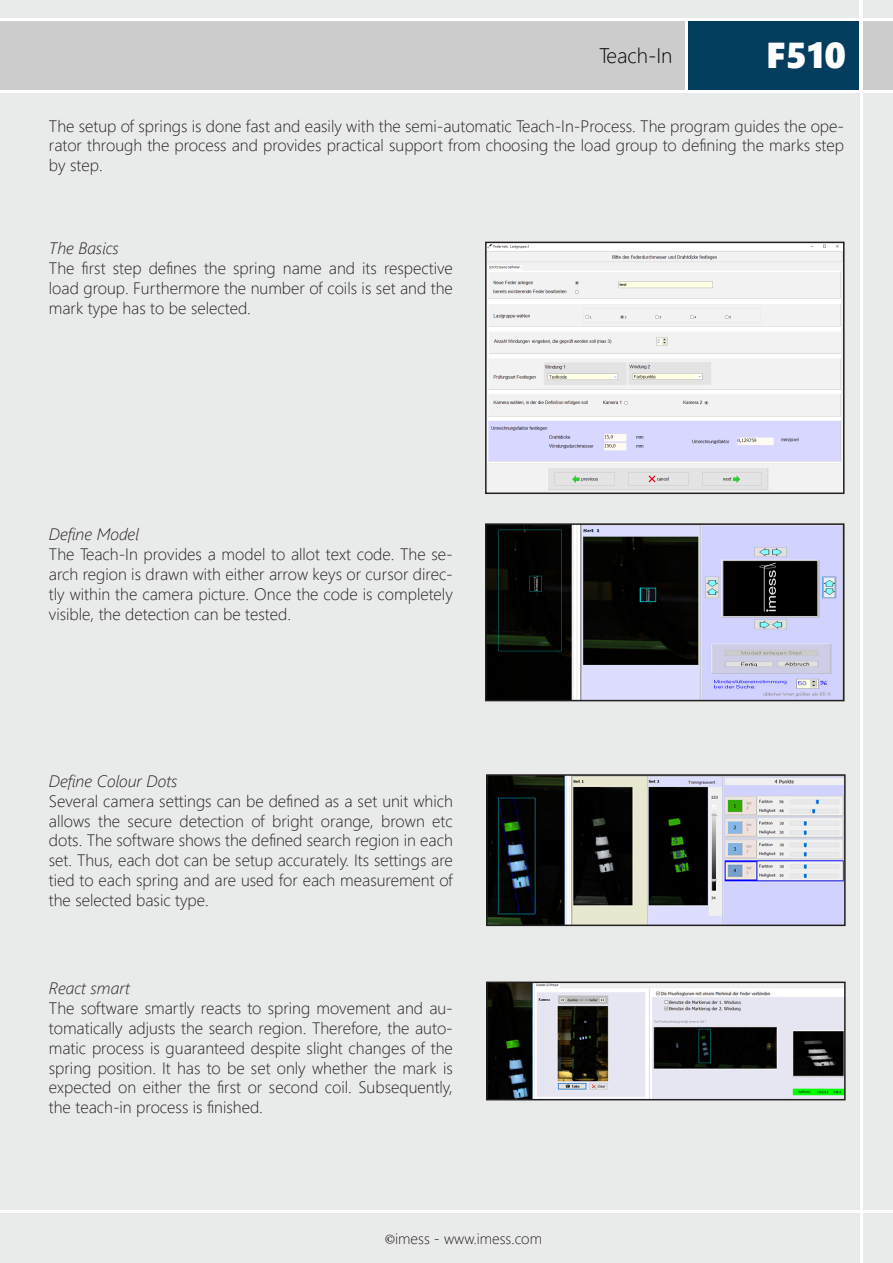
<style>
.page{position:relative;width:893px;height:1263px;background:#fff}
.page>*{position:absolute;margin:0;border:0;box-sizing:border-box;transform-origin:0 0}
.t1{font:36px "Segoe UI Black";color:#fff}
.t2{font:300 21px "Segoe UI";color:#000001}
.t3{font:300 16.5px/19.8px "Segoe UI";color:#231f20;text-align:justify}
.t4{font:italic 300 16.5px "Segoe UI";color:#231f20}
.t5{font:300 15px "Segoe UI";color:#231f20}
.s1{font-family:"Minion Pro";font-weight:400}
</style>
<div class="page">
<div style="left:0;top:94px;width:859px;height:1116px;background:#e9eaea"></div>
<div style="left:863px;top:94px;width:30px;height:1116px;background:#e9eaea"></div>
<div style="left:0;top:0;width:859px;height:17px;background:#e9eaea"></div>
<div style="left:0;top:1214px;width:859px;height:49px;background:#e9eaea"></div>
<div style="left:864px;top:1214px;width:29px;height:49px;background:#e9eaea"></div>
<div style="left:0;top:21px;width:685px;height:68px;background:#ccc"></div>
<div style="left:863px;top:21px;width:30px;height:68px;background:#ccc"></div>
<div style="left:863px;top:0;width:30px;height:17px;background:#e9eaea"></div>
<div style="left:689px;top:21px;width:170px;height:68px;background:#053d5f"></div>
<img style="left:488px;top:245px;width:353px;height:245px">
<div style="left:485px;top:242px;width:359px;height:252px;border:2px solid #231f20"></div>
<img style="left:489px;top:777px;width:354px;height:146px">
<div style="left:486px;top:774px;width:360px;height:152px;border:2px solid #231f20"></div>
<img style="left:489px;top:984px;width:354px;height:113px">
<div style="left:486px;top:981px;width:360px;height:119px;border:2px solid #231f20"></div>
<img style="left:488px;top:526px;width:353px;height:172px">
<div style="left:485px;top:523px;width:359px;height:178px;border:2px solid #231f20"></div>
<p class="t2" style="left:599px;top:36px;width:75px">Teach-In</p>
<p class="t1" style="left:766px;top:30px;width:81px">F510</p>
<p class="t3" style="left:49px;top:114px;width:797px">The setup of springs is done fast and easily with the semi-automatic Teach-In-Process. The program guides the ope&shy;rator through the process and provides practical support from choosing the load group to defining the marks step by step.</p>
<p class="t4" style="left:49px;top:233px;width:72px">The Basics</p>
<p class="t3" style="left:49px;top:257px;width:405px">The first step defines the spring name and its respective load group. Furthermore the number of coils is set and the mark type has to be selected.</p>
<p class="t4" style="left:49px;top:519px;width:91px">Define Model</p>
<p class="t3" style="left:49px;top:543px;width:405px">The Teach-In provides a model to allot text code. The se&shy;arch region is drawn with either arrow keys or cursor direc&shy;tly within the camera picture. Once the code is completely visible, the detection can be tested.</p>
<p class="t4" style="left:49px;top:766px;width:130px">Define Colour Dots</p>
<p class="t3" style="left:49px;top:789px;width:405px">Several camera settings can be defined as a set unit which allows the secure detection of bright orange, brown etc dots. The software shows the defined search region in each set. Thus, each dot can be setup accurately. Its settings are tied to each spring and are used for each measurement of the selected basic type.</p>
<p class="t4" style="left:49px;top:973px;width:83px">React smart</p>
<p class="t3" style="left:49px;top:997px;width:405px">The software smartly reacts to spring movement and au&shy;tomatically adjusts the search region. Therefore, the auto&shy;matic process is guaranteed despite slight changes of the spring position. It has to be set only whether the mark is expected on either the first or second coil. Subsequently, the teach-in process is finished.</p>
<p class="t5" style="left:385px;top:1224px;width:159px"><span class="s1">©</span>imess - www.imess.com</p>
</div>
